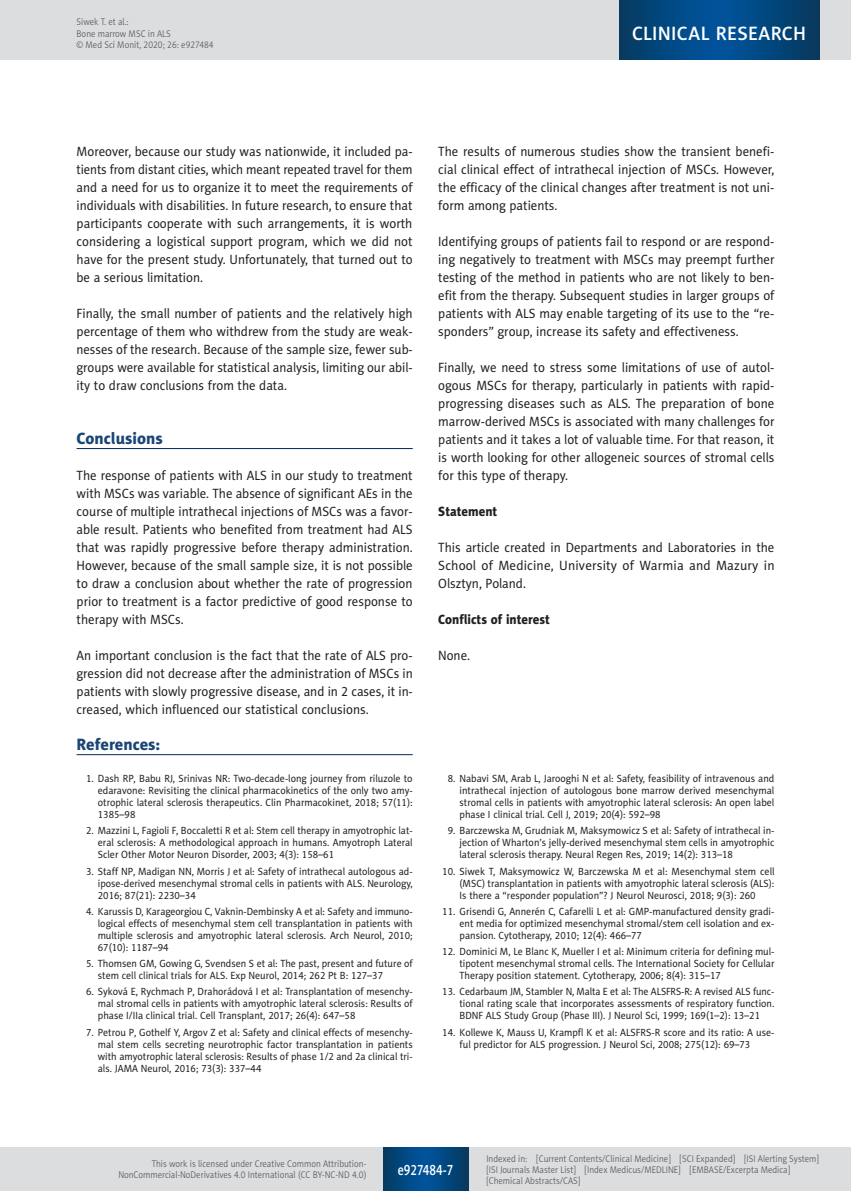
<style>
.page{position:relative;width:851px;height:1191px;background:#fff}
.page>*{position:absolute;margin:0;border:0;box-sizing:border-box;transform-origin:0 0}
.t1{font:19.5px "Naomi Sans EFN Medium";letter-spacing:.015em;color:#fff}
.MSM_Headline_1{font:16.5px "Naomi Sans EFN Heavy";color:#1a4574}
.MSM_Referencje_Tytul{font:16.5px "Naomi Sans EFN Heavy";color:#1a4574}
.t2{font:15px "Naomi Sans EFN Medium";color:#fff;scale:.8 1}
.MSM_Body{font:13.5px/18px "Naomi Sans EFN";color:#231f20;text-align:justify;scale:.95 1}
.MSM_Headline_2{font:13.5px "Naomi Sans EFN Heavy";color:#231f20;scale:.95 1}
.MSM_Referencje_punkt{font:10.5px/12px "Naomi Sans EFN";color:#231f20;text-align:justify;scale:.95 1}
.MSM_Referencje_punkt-2{font:10.5px/12px "Naomi Sans EFN";color:#231f20;text-align:justify;scale:.94 1}
.t3{font:9.75px/11.2px "Naomi Sans EFN Light";color:#57585a;scale:.9 1}
</style>
<div class="page">
<hr style="left:77px;top:448px;width:335px;height:1px;background:#00295c">
<hr style="left:77px;top:754px;width:335px;height:1px;background:#00295c">
<div style="left:0;top:1148px;width:850px;height:43px;background:#dcdddf"></div>
<svg style="left:383px;top:1147px;width:85px;height:43px;background:#02477e"></svg>
<div style="left:0;top:0;width:850px;height:60px;background:#dcdddf"></div>
<svg style="left:619px;top:0;width:200px;height:60px;background:#02477e"></svg>
<p class="t3" style="left:77px;top:16px;width:154px">Siwek T. et al.:<br>Bone marrow MSC in ALS<br>© Med Sci Monit, 2020; 26: e927484</p>
<h1 class="t1" style="left:632px;top:22px;width:175px">CLINICAL RESEARCH</h1>
<p class="MSM_Body" style="left:77px;top:142px;width:355px">Moreover, because our study was nationwide, it included pa&shy;tients from distant cities, which meant repeated travel for them and a need for us to organize it to meet the requirements of individuals with disabilities. In future research, to ensure that participants cooperate with such arrangements, it is worth considering a logistical support program, which we did not have for the present study. Unfortunately, that turned out to be a serious limitation.</p>
<p class="MSM_Body" style="left:77px;top:304px;width:355px">Finally, the small number of patients and the relatively high percentage of them who withdrew from the study are weak&shy;nesses of the research. Because of the sample size, fewer sub&shy;groups were available for statistical analysis, limiting our abil&shy;ity to draw conclusions from the data.</p>
<p class="MSM_Headline_1" style="left:77px;top:428px;width:88px">Conclusions</p>
<p class="MSM_Body" style="left:77px;top:466px;width:355px">The response of patients with ALS in our study to treatment with MSCs was variable. The absence of significant AEs in the course of multiple intrathecal injections of MSCs was a favor&shy;able result. Patients who benefited from treatment had ALS that was rapidly progressive before therapy administration.<br>However, because of the small sample size, it is not possible to draw a conclusion about whether the rate of progression prior to treatment is a factor predictive of good response to therapy with MSCs.</p>
<p class="MSM_Body" style="left:77px;top:646px;width:355px">An important conclusion is the fact that the rate of ALS pro&shy;gression did not decrease after the administration of MSCs in patients with slowly progressive disease, and in 2 cases, it in&shy;creased, which influenced our statistical conclusions.</p>
<p class="MSM_Referencje_Tytul" style="left:77px;top:734px;width:85px">References:</p>
<p class="MSM_Referencje_punkt" style="left:98px;top:772px;width:333px;text-indent:-12px">1. Dash RP, Babu RJ, Srinivas NR: Two-decade-long journey from riluzole to edaravone: Revisiting the clinical pharmacokinetics of the only two amy&shy;otrophic lateral sclerosis therapeutics. Clin Pharmacokinet, 2018; 57(11):<br>1385–98</p>
<p class="MSM_Referencje_punkt" style="left:98px;top:825px;width:333px;text-indent:-12px">2. Mazzini L, Fagioli F, Boccaletti R et al: Stem cell therapy in amyotrophic lat&shy;eral sclerosis: A methodological approach in humans. Amyotroph Lateral Scler Other Motor Neuron Disorder, 2003; 4(3): 158–61</p>
<p class="MSM_Referencje_punkt" style="left:98px;top:865px;width:333px;text-indent:-12px">3. Staff NP, Madigan NN, Morris J et al: Safety of intrathecal autologous ad&shy;ipose-derived mesenchymal stromal cells in patients with ALS. Neurology, 2016; 87(21): 2230–34</p>
<p class="MSM_Referencje_punkt-2" style="left:98px;top:905px;width:336px;text-indent:-12px">4. Karussis D, Karageorgiou C, Vaknin-Dembinsky A et al: Safety and immuno&shy;logical effects of mesenchymal stem cell transplantation in patients with multiple sclerosis and amyotrophic lateral sclerosis. Arch Neurol, 2010; 67(10): 1187–94</p>
<p class="MSM_Referencje_punkt" style="left:98px;top:957px;width:333px;text-indent:-12px">5. Thomsen GM, Gowing G, Svendsen S et al: The past, present and future of stem cell clinical trials for ALS. Exp Neurol, 2014; 262 Pt B: 127–37</p>
<p class="MSM_Referencje_punkt" style="left:98px;top:986px;width:333px;text-indent:-12px">6. Syková E, Rychmach P, Drahorádová I et al: Transplantation of mesenchy&shy;mal stromal cells in patients with amyotrophic lateral sclerosis: Results of phase I/IIa clinical trial. Cell Transplant, 2017; 26(4): 647–58</p>
<p class="MSM_Referencje_punkt" style="left:98px;top:1026px;width:333px;text-indent:-12px">7. Petrou P, Gothelf Y, Argov Z et al: Safety and clinical effects of mesenchy&shy;mal stem cells secreting neurotrophic factor transplantation in patients with amyotrophic lateral sclerosis: Results of phase 1/2 and 2a clinical tri&shy;als. JAMA Neurol, 2016; 73(3): 337–44</p>
<p class="MSM_Body" style="left:438px;top:142px;width:355px">The results of numerous studies show the transient benefi&shy;cial clinical effect of intrathecal injection of MSCs. However, the efficacy of the clinical changes after treatment is not uni&shy;form among patients.</p>
<p class="MSM_Body" style="left:438px;top:232px;width:355px">Identifying groups of patients fail to respond or are respond&shy;ing negatively to treatment with MSCs may preempt further testing of the method in patients who are not likely to ben&shy;efit from the therapy. Subsequent studies in larger groups of patients with ALS may enable targeting of its use to the “re&shy;sponders” group, increase its safety and effectiveness.</p>
<p class="MSM_Body" style="left:438px;top:358px;width:355px">Finally, we need to stress some limitations of use of autol&shy;ogous MSCs for therapy, particularly in patients with rapid&shy;progressing diseases such as ALS. The preparation of bone marrow-derived MSCs is associated with many challenges for patients and it takes a lot of valuable time. For that reason, it is worth looking for other allogeneic sources of stromal cells for this type of therapy.</p>
<p class="MSM_Headline_2" style="left:438px;top:503px;width:64px">Statement</p>
<p class="MSM_Body" style="left:438px;top:538px;width:355px">This article created in Departments and Laboratories in the School of Medicine, University of Warmia and Mazury in Olsztyn, Poland.</p>
<p class="MSM_Headline_2" style="left:438px;top:611px;width:119px">Conflicts of interest</p>
<p class="MSM_Body" style="left:438px;top:646px;width:35px">None.</p>
<p class="MSM_Referencje_punkt" style="left:459px;top:772px;width:333px;text-indent:-12px">8. Nabavi SM, Arab L, Jarooghi N et al: Safety, feasibility of intravenous and intrathecal injection of autologous bone marrow derived mesenchymal stromal cells in patients with amyotrophic lateral sclerosis: An open label phase I clinical trial. Cell J, 2019; 20(4): 592–98</p>
<p class="MSM_Referencje_punkt" style="left:459px;top:825px;width:333px;text-indent:-12px">9. Barczewska M, Grudniak M, Maksymowicz S et al: Safety of intrathecal in&shy;jection of Wharton’s jelly-derived mesenchymal stem cells in amyotrophic lateral sclerosis therapy. Neural Regen Res, 2019; 14(2): 313–18</p>
<p class="MSM_Referencje_punkt" style="left:459px;top:865px;width:333px;text-indent:-17px">10. Siwek T, Maksymowicz W, Barczewska M et al: Mesenchymal stem cell (MSC) transplantation in patients with amyotrophic lateral sclerosis (ALS):<br>Is there a “responder population”? J Neurol Neurosci, 2018; 9(3): 260</p>
<p class="MSM_Referencje_punkt" style="left:459px;top:905px;width:333px;text-indent:-17px">11. Grisendi G, Annerén C, Cafarelli L et al: GMP-manufactured density gradi&shy;ent media for optimized mesenchymal stromal/stem cell isolation and ex&shy;pansion. Cytotherapy, 2010; 12(4): 466–77</p>
<p class="MSM_Referencje_punkt" style="left:459px;top:945px;width:333px;text-indent:-17px">12. Dominici M, Le Blanc K, Mueller I et al: Minimum criteria for defining mul&shy;tipotent mesenchymal stromal cells. The International Society for Cellular Therapy position statement. Cytotherapy, 2006; 8(4): 315–17</p>
<p class="MSM_Referencje_punkt-2" style="left:459px;top:986px;width:336px;text-indent:-17px">13. Cedarbaum JM, Stambler N, Malta E et al: The ALSFRS-R: A revised ALS func&shy;tional rating scale that incorporates assessments of respiratory function.<br>BDNF ALS Study Group (Phase III). J Neurol Sci, 1999; 169(1–2): 13–21</p>
<p class="MSM_Referencje_punkt" style="left:459px;top:1026px;width:333px;text-indent:-17px">14. Kollewe K, Mauss U, Krampfl K et al: ALSFRS-R score and its ratio: A use&shy;ful predictor for ALS progression. J Neurol Sci, 2008; 275(12): 69–73</p>
<p class="t3" style="left:118px;top:1158px;width:277px;text-align:right">This work is licensed under Creative Common Attribution-<br>NonCommercial-NoDerivatives 4.0 International (CC BY-NC-ND 4.0)</p>
<p class="t2" style="left:397px;top:1160px;width:71px">e927484-7</p>
<p class="t3" style="left:486px;top:1152px;width:371px">Indexed in: [Current Contents/Clinical Medicine] [SCI Expanded] [ISI Alerting System] [ISI Journals Master List] [Index Medicus/MEDLINE] [EMBASE/Excerpta Medica] [Chemical Abstracts/CAS]</p>
</div>
